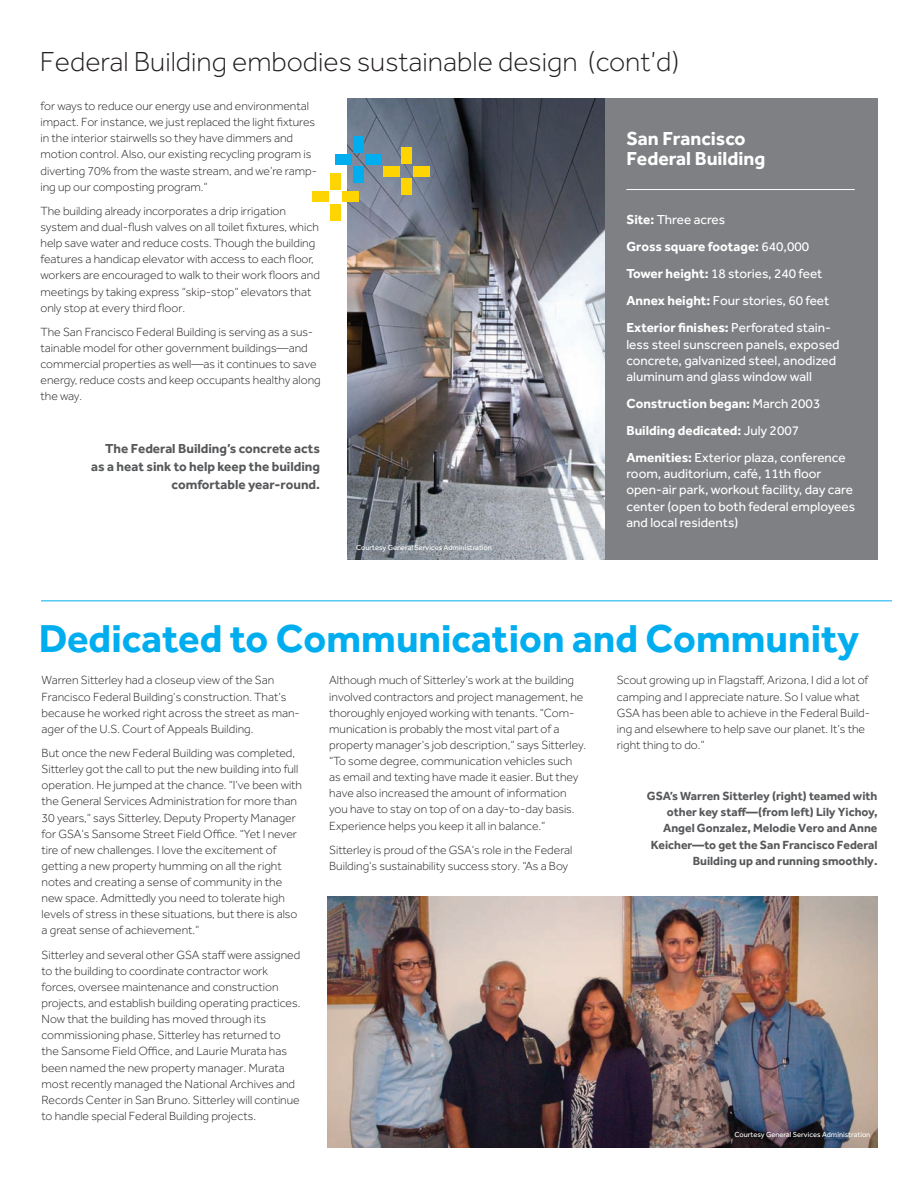
<style>
.page{position:relative;width:918px;height:1188px;background:#fff}
.page>*{position:absolute;margin:0;border:0;box-sizing:border-box;transform-origin:0 0}
.t1{font:700 40.2px "Effra";color:#00aeef}
.t2{font:300 28.5px "Effra";color:#231f20}
.t3{font:700 19.5px/20.2px "Effra";color:#fff}
.t4{font:13.5px/16.2px "Effra";color:#fff}
.t5{font:700 13.5px/27px "Effra";color:#fff}
.t6{font:700 13.5px/18px "Effra";color:#57585a;text-align:right}
.t7{font:300 12.15px/16px "Effra";color:#231f20}
.t8{font:700 12.15px/16px "Effra";color:#57585a;text-align:right}
.t9{font:7.5px "Effra";color:#fff}
.s1{font-weight:700}
.s2{font-weight:400}
</style>
<div class="page">
<div style="left:605px;top:99px;width:273px;height:461px;background:#7e8083"></div>
<img style="left:348px;top:99px;width:257px;height:461px">
<img style="left:327px;top:897px;width:551px;height:250px">
<hr style="left:41px;top:600px;width:851px;height:1px;background:#00aeef">
<hr style="left:626px;top:189px;width:229px;height:1px;background:#fff">
<div style="left:365px;top:154px;width:17px;height:11px;background:#00aeef"></div>
<div style="left:353px;top:136px;width:11px;height:17px;background:#00aeef"></div>
<div style="left:353px;top:166px;width:11px;height:17px;background:#00aeef"></div>
<div style="left:335px;top:154px;width:17px;height:11px;background:#00aeef"></div>
<div style="left:330px;top:204px;width:11px;height:17px;background:#fed503"></div>
<div style="left:330px;top:173px;width:11px;height:17px;background:#fed503"></div>
<div style="left:312px;top:192px;width:16px;height:10px;background:#fed503"></div>
<div style="left:342px;top:192px;width:17px;height:10px;background:#fed503"></div>
<div style="left:401px;top:148px;width:11px;height:16px;background:#fed503"></div>
<div style="left:401px;top:178px;width:11px;height:17px;background:#fed503"></div>
<div style="left:383px;top:166px;width:17px;height:10px;background:#fed503"></div>
<div style="left:413px;top:166px;width:17px;height:10px;background:#fed503"></div>
<h2 class="t2" style="left:40px;top:46px;width:641px">Federal Building embodies sustainable design (cont’d)</h2>
<p class="t7" style="left:40px;top:98px;width:278px">for ways to reduce our energy use and environmental impact. For instance, we just replaced the light fixtures in the interior stairwells so they have dimmers and motion control. Also, our existing recycling program is diverting 70% from the waste stream, and we’re ramp&shy;ing up our composting program.”</p>
<p class="t7" style="left:40px;top:203px;width:281px">The building already incorporates a drip irrigation system and dual-flush valves on all toilet fixtures, which help save water and reduce costs. Though the building features a handicap elevator with access to each floor, workers are encouraged to walk to their work floors and meetings by taking express “skip-stop” elevators that only stop at every third floor.</p>
<p class="t7" style="left:40px;top:324px;width:282px">The San Francisco Federal Building is serving as a sus&shy;tainable model for other government buildings—and commercial properties as well—as it continues to save energy, reduce costs and keep occupants healthy along the way.</p>
<p class="t6" style="left:91px;top:439px;width:230px">The Federal Building’s concrete acts as a heat sink to help keep the building comfortable year-round.</p>
<p class="t9" style="left:356px;top:543px;width:137px">Courtesy General Services Administration</p>
<h3 class="t3" style="left:626px;top:128px;width:141px">San Francisco<br>Federal Building</h3>
<p class="t4" style="left:626px;top:206px;width:206px;line-height:27px"><span class="s1">Site:</span> Three acres<br><span class="s1">Gross square footage:</span> 640,000<br><span class="s1">Tower height:</span> 18 stories, 240 feet<br><span class="s1">Annex height:</span> Four stories, 60 feet<br><span class="s1">Exterior finishes:</span> Perforated stain-</p>
<p class="t4" style="left:626px;top:336px;width:215px">less steel sunscreen panels, exposed concrete, galvanized steel, anodized aluminum and glass window wall</p>
<p class="t5" style="left:626px;top:390px;width:221px">Construction began: <span class="s2">March 2003<br></span>Building dedicated: <span class="s2">July 2007<br></span>Amenities: <span class="s2">Exterior plaza, conference</span></p>
<p class="t4" style="left:626px;top:465px;width:230px">room, auditorium, café, 11th floor open-air park, workout facility, day care center (open to both federal employees and local residents)</p>
<h1 class="t1" style="left:39px;top:614px;width:822px">Dedicated to Communication and Community</h1>
<p class="t7" style="left:42px;top:672px;width:260px">Warren Sitterley had a closeup view of the San Francisco Federal Building’s construction. That’s because he worked right across the street as man&shy;ager of the U.S. Court of Appeals Building.</p>
<p class="t7" style="left:42px;top:745px;width:262px">But once the new Federal Building was completed, Sitterley got the call to put the new building into full operation. He jumped at the chance. “I’ve been with the General Services Administration for more than 30 years,” says Sitterley, Deputy Property Manager for GSA’s Sansome Street Field Office. “Yet I never tire of new challenges. I love the excitement of getting a new property humming on all the right notes and creating a sense of community in the new space. Admittedly you need to tolerate high levels of stress in these situations, but there is also a great sense of achievement.”</p>
<p class="t7" style="left:42px;top:947px;width:260px">Sitterley and several other GSA staff were assigned to the building to coordinate contractor work forces, oversee maintenance and construction projects, and establish building operating practices.<br>Now that the building has moved through its commissioning phase, Sitterley has returned to the Sansome Field Office, and Laurie Murata has been named the new property manager. Murata most recently managed the National Archives and Records Center in San Bruno. Sitterley will continue to handle special Federal Building projects.</p>
<p class="t7" style="left:329px;top:672px;width:259px">Although much of Sitterley’s work at the building involved contractors and project management, he thoroughly enjoyed working with tenants. “Com&shy;munication is probably the most vital part of a property manager’s job description,” says Sitterley. “To some degree, communication vehicles such as email and texting have made it easier. But they have also increased the amount of information you have to stay on top of on a day-to-day basis.<br>Experience helps you keep it all in balance.”</p>
<p class="t7" style="left:329px;top:842px;width:245px">Sitterley is proud of the GSA’s role in the Federal<br>Building’s sustainability success story. “As a Boy</p>
<p class="t7" style="left:617px;top:672px;width:255px">Scout growing up in Flagstaff, Arizona, I did a lot of camping and I appreciate nature. So I value what GSA has been able to achieve in the Federal Build&shy;ing and elsewhere to help save our planet. It’s the right thing to do.”</p>
<p class="t8" style="left:647px;top:788px;width:232px">GSA’s Warren Sitterley (right) teamed with other key staff—(from left) Lily Yichoy, Angel Gonzalez, Melodie Vero and Anne Keicher—to get the San Francisco Federal Building up and running smoothly.</p>
<p class="t9" style="left:735px;top:1130px;width:137px">Courtesy General Services Administration</p>
</div>
